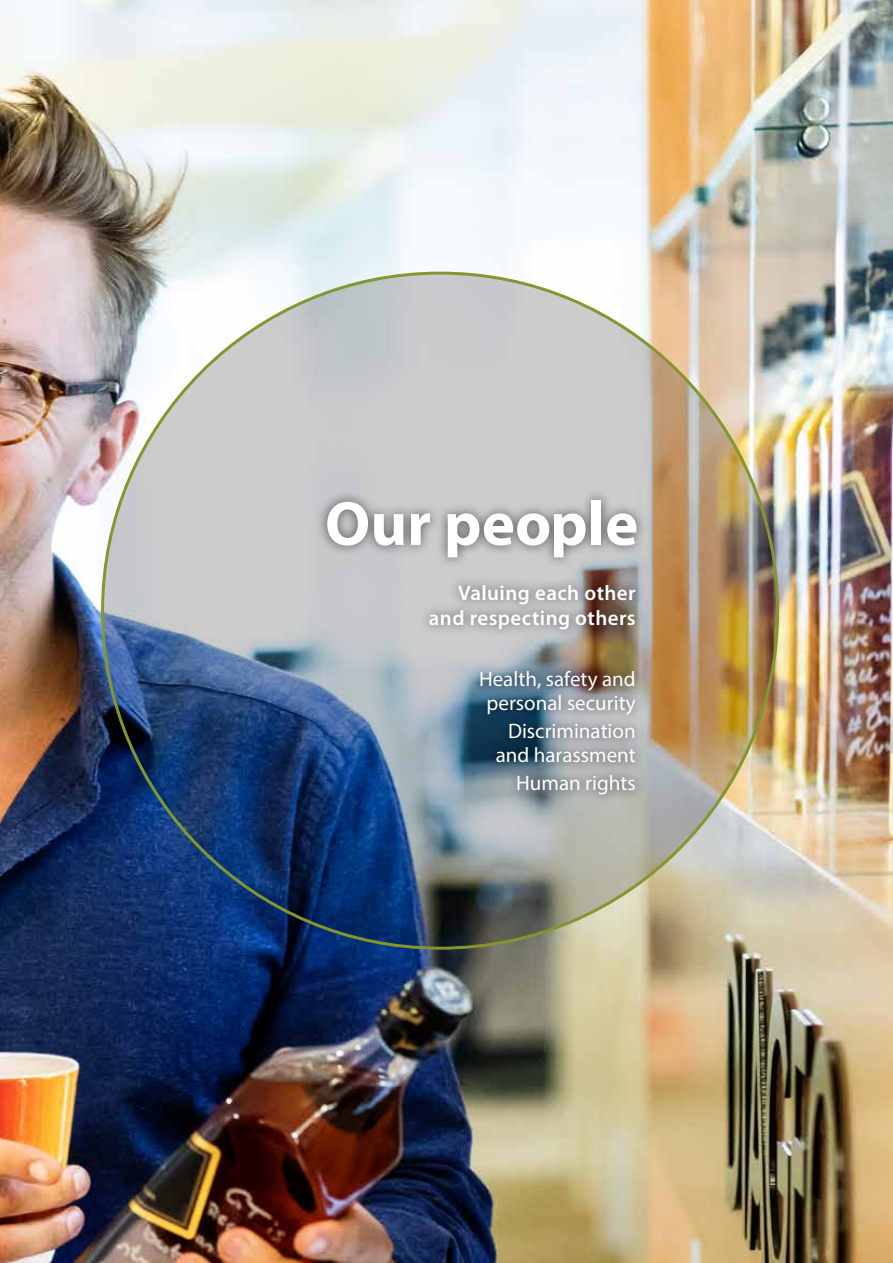
<style>
.page{position:relative;width:893px;height:1263px;background:#fff}
.page>*{position:absolute;margin:0;border:0;box-sizing:border-box;transform-origin:0 0}
.t1{font:700 63px "Myriad Pro";color:#fff}
.t2{font:21px/24px "Myriad Pro";color:#fff;text-align:center}
.t3{font:600 21px/25.5px "Myriad Pro";letter-spacing:.02em;color:#fff;text-align:right}
</style>
<div class="page">
<img style="left:0;top:0;width:893px;height:1263px">
<img style="left:103px;top:273px;width:675px;height:675px;border-radius:50%">
<div style="left:469px;top:660px;width:177px;height:146px;background:#000;opacity:.75"></div>
<div style="left:316px;top:489px;width:332px;height:80px;background:#000;opacity:.6"></div>
<div style="left:419px;top:574px;width:227px;height:67px;background:#000;opacity:.6"></div>
<h1 class="t1" style="left:325px;top:483px;width:315px">Our people</h1>
<p class="t3" style="left:429px;top:579px;width:208px">Valuing each other and respecting others</p>
<p class="t2" style="left:479px;top:666px;width:158px">Health, safety and personal security</p>
<p class="t2" style="left:496px;top:719px;width:141px">Discrimination and harassment</p>
<p class="t2" style="left:516px;top:771px;width:121px">Human rights</p>
</div>
